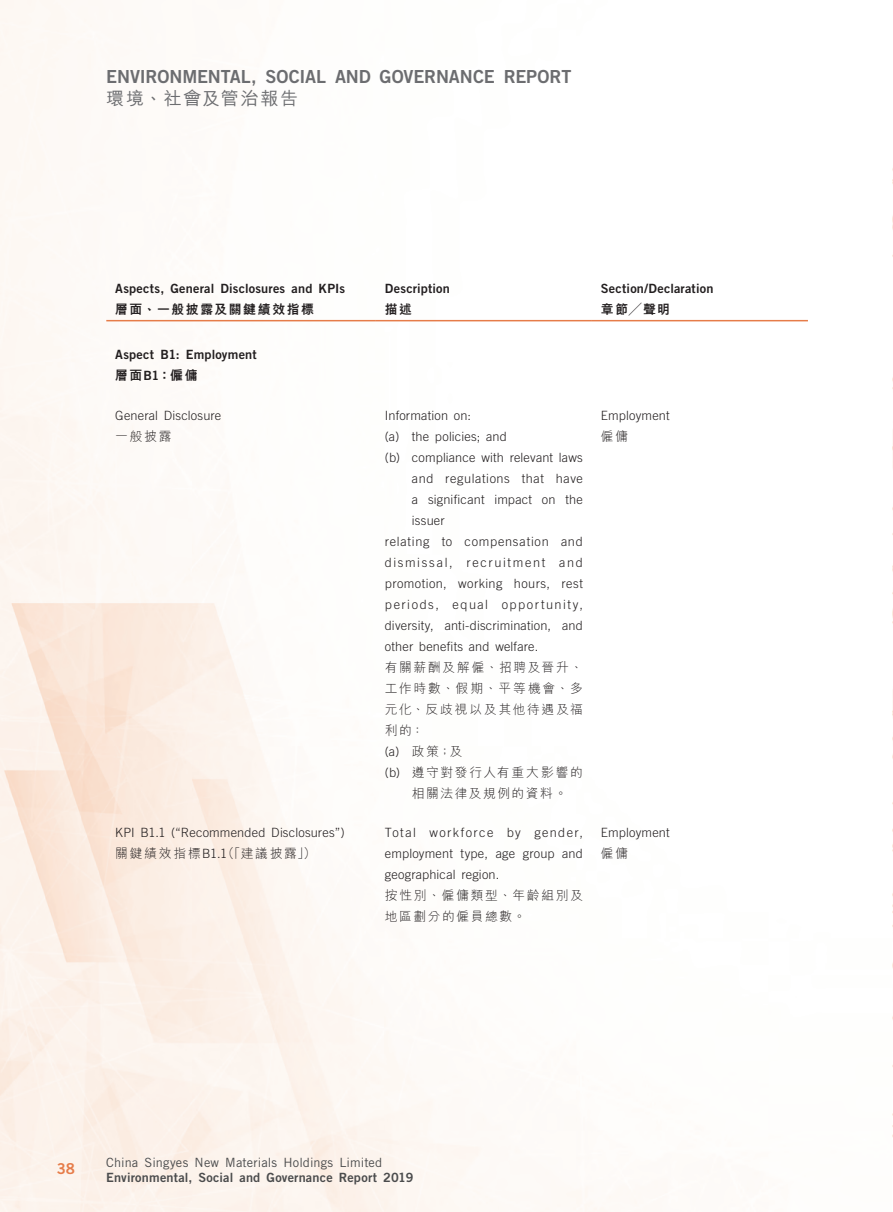
<style>
.page{position:relative;width:893px;height:1212px;background:#fff}
.page>*{position:absolute;margin:0;border:0;box-sizing:border-box;transform-origin:0 0}
.t1{font:18px "Trade Gothic LT Std Bd 2";letter-spacing:-.005em;color:#6c6d70}
.t2{font:500 18px "M Hei HK";letter-spacing:.09em;color:#6c6d70}
.t3{font:15px "Trade Gothic LT Std Bd 2";color:#e67c49}
._11_P0{font:300 12.75px/21px "Trade Gothic LT Std";letter-spacing:.015em;color:#231f20;text-align:justify}
._11_P0-2{font:300 12.75px/21px "M Hei HK";letter-spacing:.13em;color:#231f20}
._15_Table_Stub{font:12.75px "Trade Gothic LT Std Bd 2";letter-spacing:.015em;color:#231f20}
._15_Table_Stub-2{font:300 12.75px "Trade Gothic LT Std";letter-spacing:.015em;color:#231f20}
.t4{font:12.75px "Trade Gothic LT Std Bd 2";letter-spacing:.01em;color:#4b4c4d}
.t5{font:12.75px "Trade Gothic LT Std";letter-spacing:.01em;color:#4b4c4d}
._15_Table_Stub-3{font:800 12.75px "M Hei HK";letter-spacing:.13em;color:#231f20}
._15_Table_Stub-4{font:300 12.75px "M Hei HK";letter-spacing:.14em;color:#231f20}
.s1{font-family:"Trade Gothic LT Std Bd 2";font-weight:400}
.s2{font-family:"Trade Gothic LT Std"}
</style>
<div class="page">
<hr style="left:106px;top:320px;width:270px;height:1px;background:#e67c49">
<hr style="left:376px;top:320px;width:216px;height:1px;background:#e67c49">
<hr style="left:592px;top:320px;width:216px;height:1px;background:#e67c49">
<h1 class="t1" style="left:106px;top:65px;width:467px">ENVIRONMENTAL, SOCIAL AND GOVERNANCE REPORT</h1>
<h1 class="t2" style="left:106px;top:85px;width:193px">環境、社會及管治報告</h1>
<p class="_15_Table_Stub" style="left:115px;top:280px;width:231px">Aspects, General Disclosures and KPIs</p>
<p class="_15_Table_Stub" style="left:385px;top:280px;width:66px">Description</p>
<p class="_15_Table_Stub" style="left:601px;top:280px;width:114px">Section/Declaration</p>
<p class="_15_Table_Stub-3" style="left:115px;top:302px;width:200px">層面、一般披露及關鍵績效指標</p>
<p class="_15_Table_Stub-3" style="left:385px;top:302px;width:28px">描述</p>
<p class="_15_Table_Stub-3" style="left:601px;top:302px;width:71px">章節╱聲明</p>
<p class="_15_Table_Stub" style="left:115px;top:346px;width:143px">Aspect B1: Employment</p>
<p class="_15_Table_Stub-3" style="left:115px;top:368px;width:84px">層面<span class="s1">B1</span>：僱傭</p>
<p class="_15_Table_Stub-2" style="left:115px;top:407px;width:107px">General Disclosure</p>
<p class="_15_Table_Stub-4" style="left:115px;top:429px;width:58px">一般披露</p>
<p class="_11_P0" style="left:385px;top:404px;width:88px">Information on:</p>
<p class="_11_P0" style="left:385px;top:425px;width:123px">(a) the policies; and</p>
<p class="_11_P0" style="left:412px;top:446px;width:173px;text-indent:-27px">(b) compliance with relevant laws and regulations that have a significant impact on the issuer</p>
<p class="_11_P0" style="left:385px;top:530px;width:200px">relating to compensation and dismissal, recruitment and promotion, working hours, rest periods, equal opportunity, diversity, anti-discrimination, and other benefits and welfare.</p>
<p class="_11_P0-2" style="left:385px;top:656px;width:199px;text-align:justify">有關薪酬及解僱、招聘及晉升、工作時數、假期、平等機會、多元化、反歧視以及其他待遇及福利的：</p>
<p class="_11_P0-2" style="left:385px;top:740px;width:79px"><span class="s2">(a)</span> 政策；及</p>
<p class="_11_P0-2" style="left:412px;top:761px;width:172px;text-indent:-27px"><span class="s2">(b)</span> 遵守對發行人有重大影響的相關法律及規例的資料。</p>
<p class="_11_P0" style="left:601px;top:404px;width:70px">Employment</p>
<p class="_11_P0-2" style="left:601px;top:425px;width:29px">僱傭</p>
<p class="_15_Table_Stub-2" style="left:115px;top:824px;width:231px">KPI B1.1 (“Recommended Disclosures”)</p>
<p class="_15_Table_Stub-4" style="left:115px;top:846px;width:202px">關鍵績效指標<span class="s2">B1.1</span>（「建議披露」）</p>
<p class="_11_P0" style="left:385px;top:821px;width:200px">Total workforce by gender, employment type, age group and geographical region.</p>
<p class="_11_P0-2" style="left:385px;top:884px;width:200px">按性別、僱傭類型、年齡組別及地區劃分的僱員總數。</p>
<p class="_11_P0" style="left:601px;top:821px;width:70px">Employment</p>
<p class="_11_P0-2" style="left:601px;top:842px;width:29px">僱傭</p>
<p class="t3" style="left:57px;top:1159px;width:20px">38</p>
<p class="t5" style="left:106px;top:1154px;width:278px">China Singyes New Materials Holdings Limited</p>
<p class="t4" style="left:106px;top:1169px;width:309px">Environmental, Social and Governance Report 2019</p>
</div>
